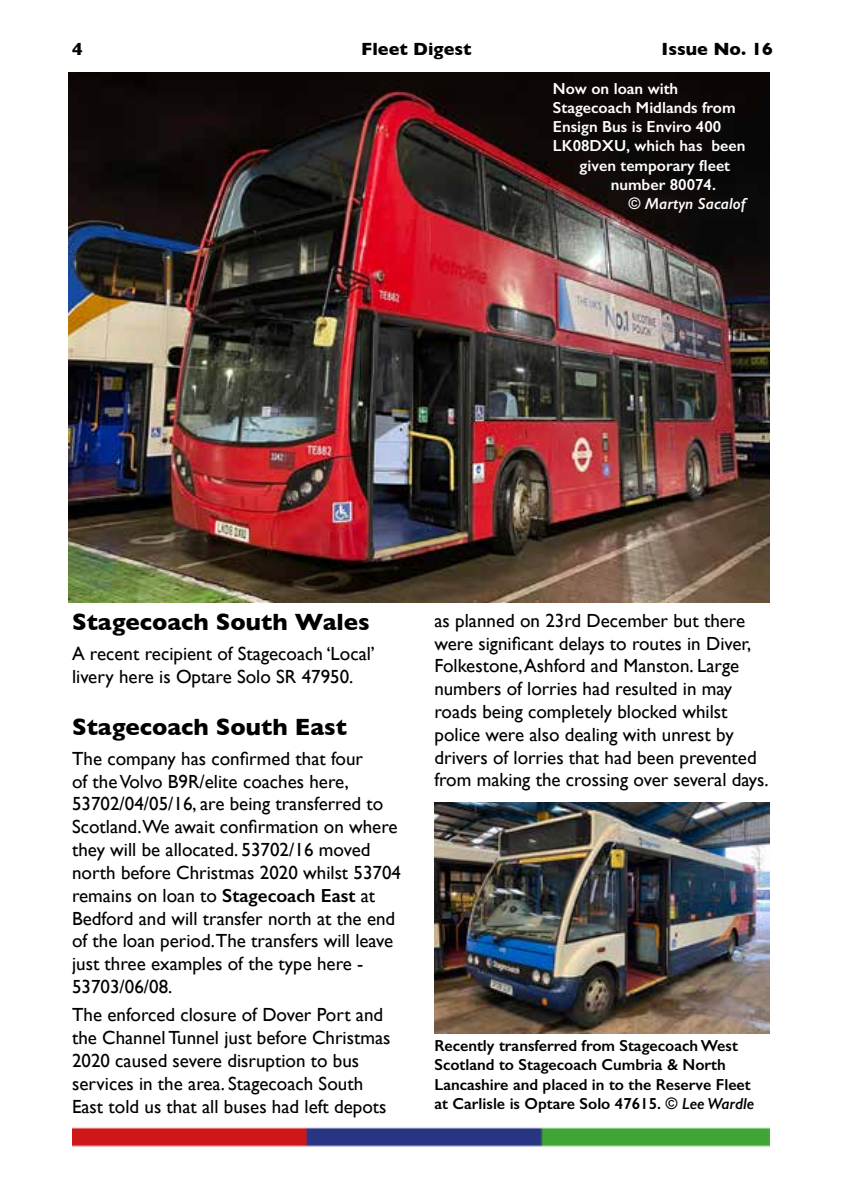
<style>
.page{position:relative;width:845px;height:1191px;background:#fff}
.page>*{position:absolute;margin:0;border:0;box-sizing:border-box;transform-origin:0 0}
.t1{font:700 24px "Gill Sans";color:#000}
.t2{font:19px/22.8px "Gill Sans";color:#000}
.t3{font:700 18px "Gill Sans";color:#000}
.t4{font:600 16px/19.2px "Gill Sans";color:#000}
.t5{font:600 16px "Gill Sans";color:#fff}
.t6{font:italic 600 16px "Gill Sans";color:#fff}
.s1{font-weight:600}
.s2{font-style:italic}
</style>
<div class="page">
<img style="left:72px;top:1127px;width:698px;height:19px">
<img style="left:434px;top:802px;width:335px;height:232px">
<img style="left:69px;top:72px;width:700px;height:531px">
<p class="t3" style="left:72px;top:35px;width:12px">4</p>
<p class="t3" style="left:361px;top:35px;width:112px">Fleet Digest</p>
<p class="t3" style="left:661px;top:35px;width:113px">Issue No. 16</p>
<p class="t5" style="left:553px;top:79px;width:127px">Now on loan with</p>
<p class="t5" style="left:553px;top:98px;width:184px">Stagecoach Midlands from</p>
<p class="t5" style="left:553px;top:117px;width:170px">Ensign Bus is Enviro 400</p>
<p class="t5" style="left:553px;top:136px;width:194px">LK08DXU, which has been</p>
<p class="t5" style="left:579px;top:156px;width:152px">given temporary fleet</p>
<p class="t5" style="left:611px;top:175px;width:107px">number 80074.</p>
<p class="t6" style="left:628px;top:194px;width:119px">© Martyn Sacalof</p>
<p class="t1" style="left:72px;top:603px;width:299px">Stagecoach South Wales</p>
<p class="t2" style="left:72px;top:642px;width:305px">A recent recipient of Stagecoach ‘Local’ livery here is Optare Solo SR 47950.</p>
<p class="t1" style="left:72px;top:708px;width:276px">Stagecoach South East</p>
<p class="t2" style="left:72px;top:747px;width:330px">The company has confirmed that four<br>of the Volvo B9R/elite coaches here, 53702/04/05/16, are being transferred to Scotland.We await confirmation on where they will be allocated. 53702/16 moved north before Christmas 2020 whilst 53704 remains on loan to <span class="s1">Stagecoach East</span> at Bedford and will transfer north at the end of the loan period.The transfers will leave just three examples of the type here - 53703/06/08.</p>
<p class="t2" style="left:72px;top:1003px;width:320px">The enforced closure of Dover Port and the Channel Tunnel just before Christmas 2020 caused severe disruption to bus services in the area. Stagecoach South East told us that all buses had left depots</p>
<p class="t2" style="left:434px;top:609px;width:336px">as planned on 23rd December but there were significant delays to routes in Diver, Folkestone, Ashford and Manston. Large numbers of lorries had resulted in may roads being completely blocked whilst police were also dealing with unrest by drivers of lorries that had been prevented from making the crossing over several days.</p>
<p class="t4" style="left:434px;top:1036px;width:321px">Recently transferred from Stagecoach West Scotland to Stagecoach Cumbria &amp; North Lancashire and placed in to the Reserve Fleet at Carlisle is Optare Solo 47615. <span class="s2">© Lee Wardle</span></p>
</div>
